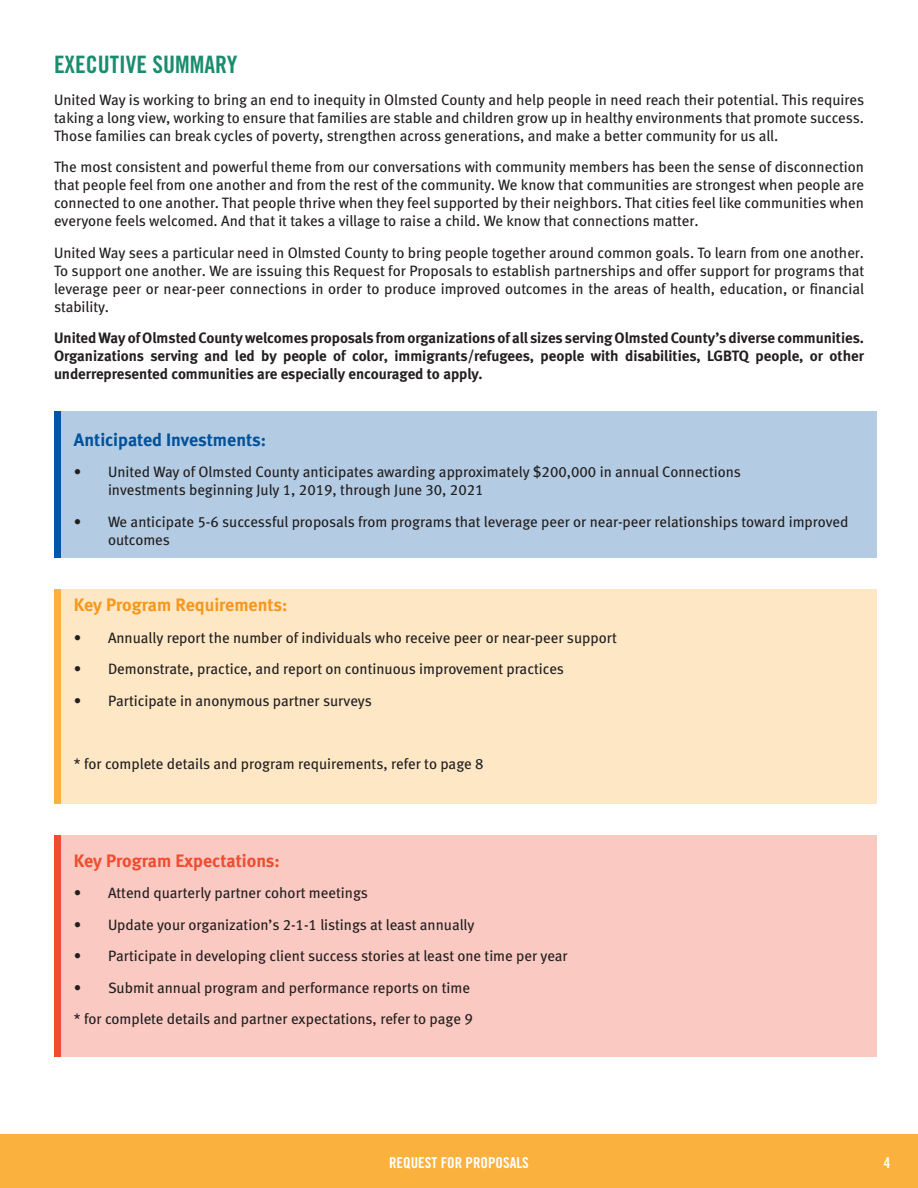
<style>
.page{position:relative;width:918px;height:1188px;background:#fff}
.page>*{position:absolute;margin:0;border:0;box-sizing:border-box;transform-origin:0 0}
.t1{font:24px "Trade Gothic Bold Cond Twenty";color:#1a8d6f}
.t2{font:18px "Meta Bold LF";color:#01529b}
.t3{font:18px "Meta Bold LF";color:#f7971d}
.t4{font:18px "Meta Bold LF";color:#ef4d30}
.t5{font:15px/18px "Meta Book LF";color:#231f20;text-align:justify}
.t6{font:15px/18px "Meta Bold LF";color:#231f20;text-align:justify}
.t7{font:15px "Trade Gothic Bold Cond Twenty";color:#fff}
</style>
<div class="page">
<div style="left:0;top:1134px;width:918px;height:54px;background:#fbb13d"></div>
<div style="left:54px;top:411px;width:823px;height:147px;background:#b3cce4"></div>
<div style="left:54px;top:589px;width:823px;height:215px;background:#fde7c5"></div>
<div style="left:54px;top:835px;width:823px;height:221px;background:#fac9c1"></div>
<div style="left:54px;top:835px;width:6px;height:221px;background:#ef4d30"></div>
<div style="left:54px;top:411px;width:6px;height:147px;background:#0155a7"></div>
<div style="left:54px;top:589px;width:6px;height:215px;background:#fbb13d"></div>
<p class="t1" style="left:54px;top:50px;width:185px">EXECUTIVE SUMMARY</p>
<p class="t5" style="left:54px;top:90px;width:812px">United Way is working to bring an end to inequity in Olmsted County and help people in need reach their potential. This requires taking a long view, working to ensure that families are stable and children grow up in healthy environments that promote success.<br>Those families can break cycles of poverty, strengthen across generations, and make a better community for us all.</p>
<p class="t5" style="left:54px;top:158px;width:812px">The most consistent and powerful theme from our conversations with community members has been the sense of disconnection that people feel from one another and from the rest of the community. We know that communities are strongest when people are connected to one another. That people thrive when they feel supported by their neighbors. That cities feel like communities when everyone feels welcomed. And that it takes a village to raise a child. We know that connections matter.</p>
<p class="t5" style="left:54px;top:243px;width:812px">United Way sees a particular need in Olmsted County to bring people together around common goals. To learn from one another.<br>To support one another. We are issuing this Request for Proposals to establish partnerships and offer support for programs that leverage peer or near-peer connections in order to produce improved outcomes in the areas of health, education, or financial stability.</p>
<p class="t6" style="left:54px;top:329px;width:812px">United Way of Olmsted County welcomes proposals from organizations of all sizes serving Olmsted County’s diverse communities.<br>Organizations serving and led by people of color, immigrants/refugees, people with disabilities, LGBTQ people, or other underrepresented communities are especially encouraged to apply.</p>
<p class="t2" style="left:74px;top:429px;width:194px">Anticipated Investments:</p>
<p class="t5" style="left:108px;top:463px;width:634px;text-indent:-34px">• United Way of Olmsted County anticipates awarding approximately $200,000 in annual Connections investments beginning July 1, 2019, through June 30, 2021</p>
<p class="t5" style="left:108px;top:513px;width:742px;text-indent:-34px">• We anticipate 5-6 successful proposals from programs that leverage peer or near-peer relationships toward improved outcomes</p>
<p class="t3" style="left:74px;top:595px;width:215px">Key Program Requirements:</p>
<p class="t5" style="left:74px;top:629px;width:544px">• Annually report the number of individuals who receive peer or near-peer support</p>
<p class="t5" style="left:74px;top:660px;width:492px">• Demonstrate, practice, and report on continuous improvement practices</p>
<p class="t5" style="left:74px;top:692px;width:299px">• Participate in anonymous partner surveys</p>
<p class="t5" style="left:74px;top:755px;width:411px">* for complete details and program requirements, refer to page 8</p>
<p class="t4" style="left:74px;top:850px;width:207px">Key Program Expectations:</p>
<p class="t5" style="left:74px;top:884px;width:296px">• Attend quarterly partner cohort meetings</p>
<p class="t5" style="left:74px;top:916px;width:402px">• Update your organization’s 2-1-1 listings at least annually</p>
<p class="t5" style="left:74px;top:947px;width:495px">• Participate in developing client success stories at least one time per year</p>
<p class="t5" style="left:74px;top:979px;width:398px">• Submit annual program and performance reports on time</p>
<p class="t5" style="left:74px;top:1010px;width:400px">* for complete details and partner expectations, refer to page 9</p>
<p class="t7" style="left:389px;top:1154px;width:141px">REQUEST FOR PROPOSALS</p>
<p class="t7" style="left:884px;top:1154px;width:8px">4</p>
</div>
